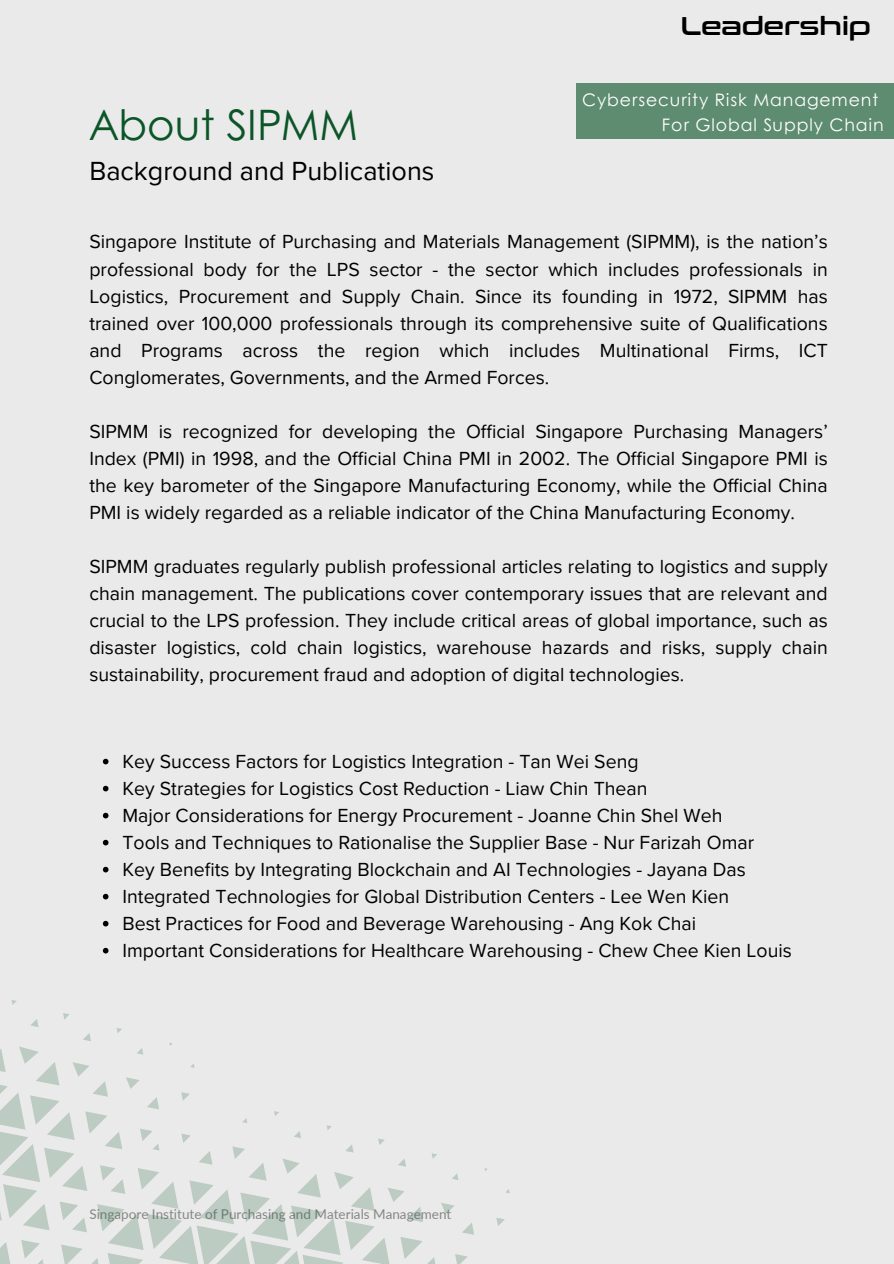
<style>
.page{position:relative;width:894px;height:1264px;background:#fff}
.page>*{position:absolute;margin:0;border:0;box-sizing:border-box;transform-origin:0 0}
.t1{font:42px "Century Gothic";color:#0b5528}
.t2{font:27px "Proxima Nova";color:#000}
.t3{font:25.5px "Conthrax Sb";color:#000}
.t4{font:19.5px/27px "Proxima Nova";color:#000;text-align:justify}
.t5{font:17.25px/24.8px "Century Gothic";letter-spacing:.05em;color:#fff}
.t6{font:13.5px "Lato";color:#868686}
</style>
<div class="page">
<div style="left:0;top:0;width:893px;height:1263px;background:#eaeaea"></div>
<svg style="left:0;top:1000px;width:510px;height:263px"></svg>
<svg style="left:103px;top:758px;width:5px;height:6px"></svg>
<svg style="left:103px;top:785px;width:5px;height:6px"></svg>
<svg style="left:103px;top:812px;width:5px;height:6px"></svg>
<svg style="left:103px;top:839px;width:5px;height:6px"></svg>
<svg style="left:103px;top:866px;width:5px;height:6px"></svg>
<svg style="left:103px;top:893px;width:5px;height:6px"></svg>
<svg style="left:103px;top:920px;width:5px;height:6px"></svg>
<svg style="left:103px;top:947px;width:5px;height:6px"></svg>
<div style="left:576px;top:83px;width:317px;height:56px;background:#5e8c70"></div>
<h2 class="t1" style="left:89px;top:92px;width:270px">About SIPMM</h2>
<h1 class="t2" style="left:89px;top:155px;width:346px">Background and Publications</h1>
<h4 class="t3" style="left:680px;top:11px;width:192px">Leadership</h4>
<p class="t5" style="left:661px;top:86px;width:223px;text-indent:-80px">Cybersecurity Risk Management<br>For Global Supply Chain</p>
<h3 class="t4" style="left:89px;top:229px;width:739px">Singapore Institute of Purchasing and Materials Management (SIPMM), is the nation’s professional body for the LPS sector - the sector which includes professionals in Logistics, Procurement and Supply Chain. Since its founding in 1972, SIPMM has trained over 100,000 professionals through its comprehensive suite of Qualifications and Programs across the region which includes Multinational Firms, ICT Conglomerates, Governments, and the Armed Forces.</h3>
<h5 class="t4" style="left:89px;top:418px;width:739px">SIPMM is recognized for developing the Official Singapore Purchasing Managers’ Index (PMI) in 1998, and the Official China PMI in 2002. The Official Singapore PMI is the key barometer of the Singapore Manufacturing Economy, while the Official China PMI is widely regarded as a reliable indicator of the China Manufacturing Economy.</h5>
<h4 class="t4" style="left:89px;top:553px;width:739px">SIPMM graduates regularly publish professional articles relating to logistics and supply chain management. The publications cover contemporary issues that are relevant and crucial to the LPS profession. They include critical areas of global importance, such as disaster logistics, cold chain logistics, warehouse hazards and risks, supply chain sustainability, procurement fraud and adoption of digital technologies.</h4>
<p class="t4" style="left:122px;top:748px;width:517px">Key Success Factors for Logistics Integration - Tan Wei Seng</p>
<p class="t4" style="left:122px;top:775px;width:526px">Key Strategies for Logistics Cost Reduction - Liaw Chin Thean</p>
<p class="t4" style="left:122px;top:802px;width:601px">Major Considerations for Energy Procurement - Joanne Chin Shel Weh</p>
<p class="t4" style="left:122px;top:829px;width:633px">Tools and Techniques to Rationalise the Supplier Base - Nur Farizah Omar</p>
<p class="t4" style="left:122px;top:856px;width:624px">Key Benefits by Integrating Blockchain and AI Technologies - Jayana Das</p>
<p class="t4" style="left:122px;top:883px;width:608px">Integrated Technologies for Global Distribution Centers - Lee Wen Kien</p>
<p class="t4" style="left:122px;top:910px;width:575px">Best Practices for Food and Beverage Warehousing - Ang Kok Chai</p>
<p class="t4" style="left:122px;top:937px;width:670px">Important Considerations for Healthcare Warehousing - Chew Chee Kien Louis</p>
<h4 class="t6" style="left:89px;top:1205px;width:363px">Singapore Institute of Purchasing and Materials Management</h4>
</div>
